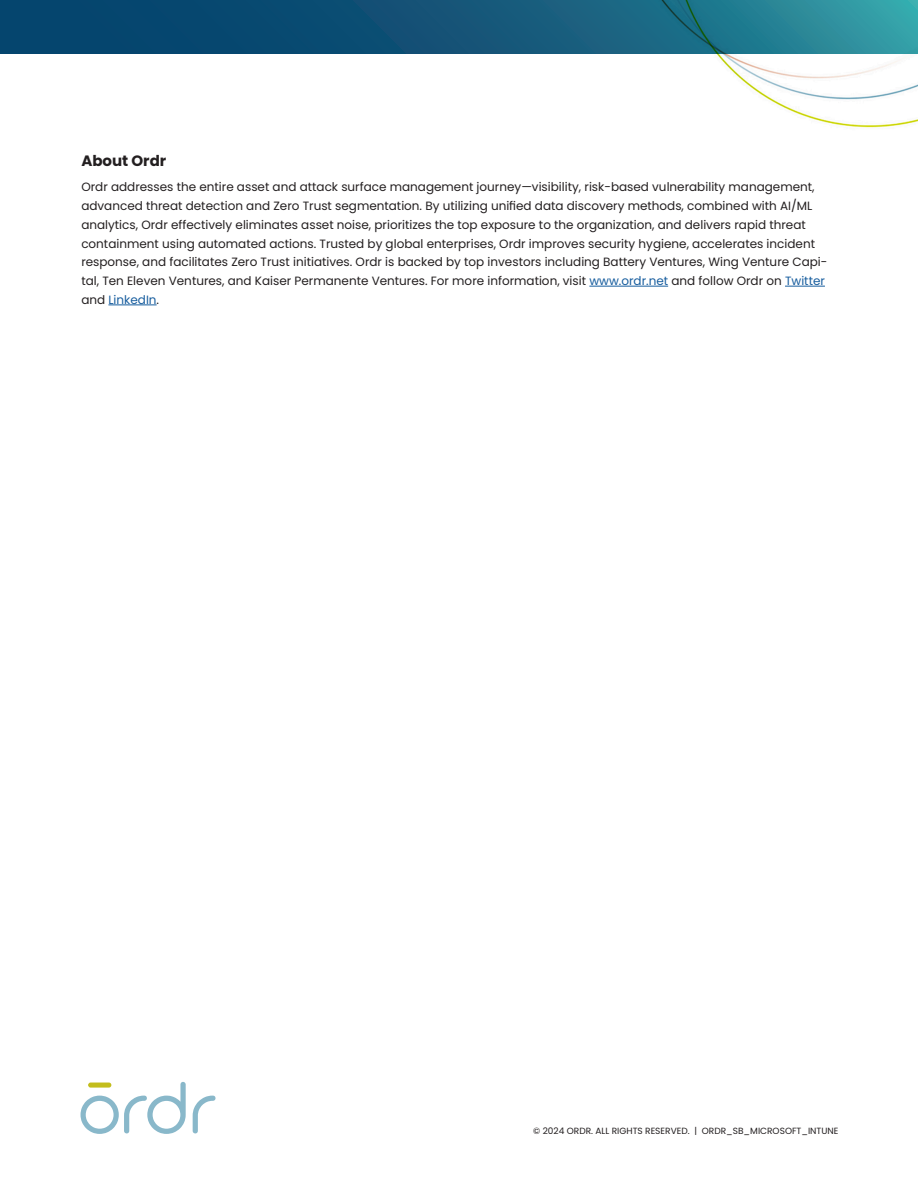
<style>
.page{position:relative;width:918px;height:1188px;background:#fff}
.page>*{position:absolute;margin:0;border:0;box-sizing:border-box;transform-origin:0 0}
.Body_Copy_Highlight{font:700 15px "Poppins";color:#231f20}
.Body_Copy_Highlight-2{font:12px/18.8px "Poppins";color:#231f20}
.t1{font:9px "Poppins";color:#231f20}
.s1{color:#175d9e}
</style>
<div class="page">
<div style="left:0;top:0;width:918px;height:54px;background:linear-gradient(to bottom,#0c4c72,#0a4a71)"></div>
<img style="left:518px;top:0;width:400px;height:128px">
<svg style="left:193px;top:1096px;width:23px;height:37px"></svg>
<svg style="left:81px;top:1082px;width:105px;height:52px"></svg>
<hr style="left:589px;top:286px;width:79px;height:1px;background:#175d9e">
<hr style="left:785px;top:286px;width:40px;height:1px;background:#175d9e">
<hr style="left:108px;top:305px;width:49px;height:1px;background:#175d9e">
<p class="Body_Copy_Highlight" style="left:81px;top:152px;width:86px">About Ordr</p>
<p class="Body_Copy_Highlight-2" style="left:81px;top:178px;width:748px">Ordr addresses the entire asset and attack surface management journey—visibility, risk-based vulnerability management, advanced threat detection and Zero Trust segmentation. By utilizing unified data discovery methods, combined with AI/ML analytics, Ordr effectively eliminates asset noise, prioritizes the top exposure to the organization, and delivers rapid threat containment using automated actions. Trusted by global enterprises, Ordr improves security hygiene, accelerates incident response, and facilitates Zero Trust initiatives. Ordr is backed by top investors including Battery Ventures, Wing Venture Capi&shy;tal, Ten Eleven Ventures, and Kaiser Permanente Ventures. For more information, visit <span class="s1">www.ordr.net</span> and follow Ordr on <span class="s1">Twitter </span>and <span class="s1">LinkedIn</span>.</p>
<p class="t1" style="left:533px;top:1126px;width:307px">© 2024 ORDR. ALL RIGHTS RESERVED. | ORDR_SB_MICROSOFT_INTUNE</p>
</div>
